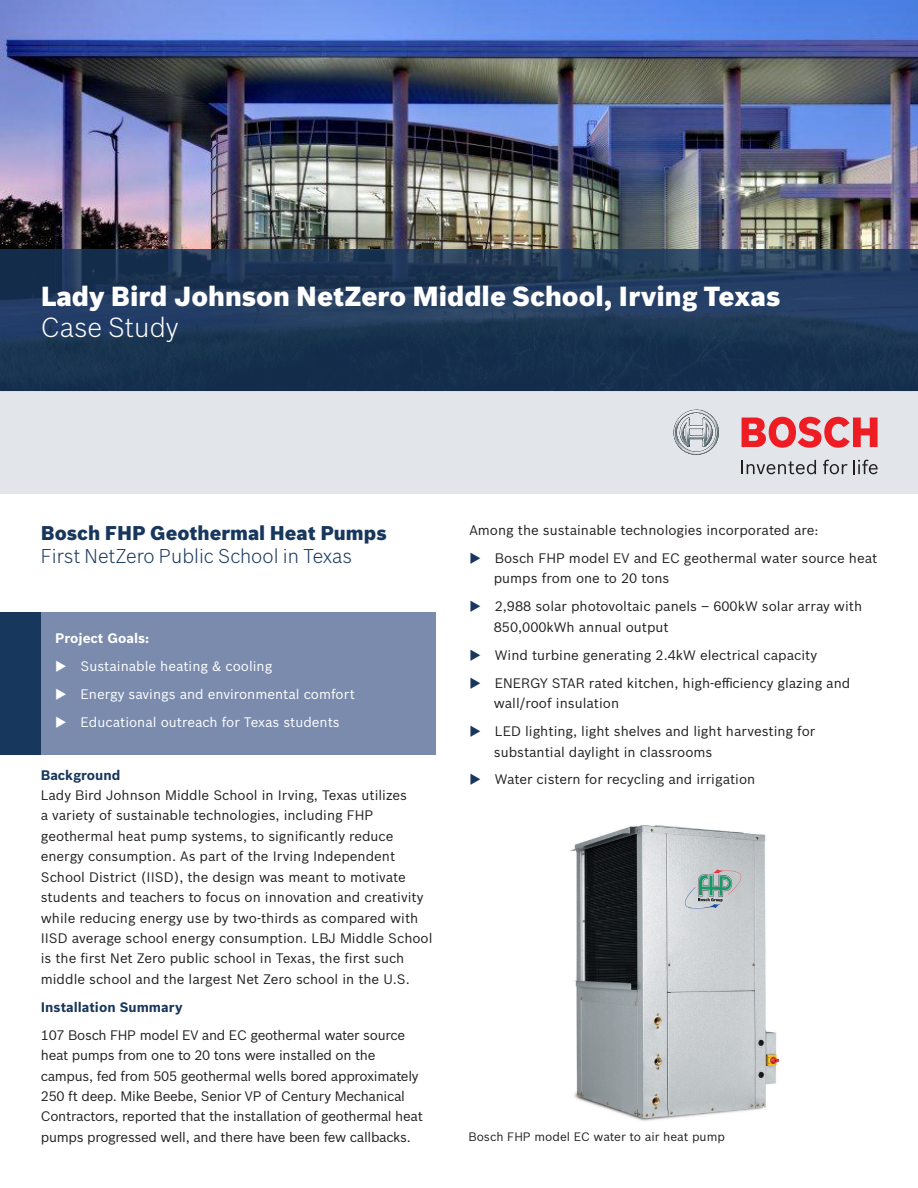
<style>
.page{position:relative;width:918px;height:1188px;background:#fff}
.page>*{position:absolute;margin:0;border:0;box-sizing:border-box;transform-origin:0 0}
.t1{font:900 27px "Bosch Sans";color:#fff}
.t2{font:300 27px "Bosch Sans";color:#fff}
.t3{font:300 19.5px "Bosch Sans";color:#18375d}
.t4{font:900 19.5px "Bosch Sans";color:#18375d}
.body_copy{font:13.5px/20.4px "Bosch Sans";color:#231f20}
.body_copy-2{font:13.5px/20.4px "Bosch Sans";letter-spacing:-.02em;color:#231f20}
.bullets{font:13.5px "Bosch Sans";color:#fff}
.body_copy-3{font:700 13.5px "Bosch Sans";color:#18375d}
.bullets-2{font:700 13.5px "Bosch Sans";color:#fff}
.subhead{font:700 13.5px "Bosch Sans";color:#18375d}
.specs_headline{font:12px "Bosch Sans";color:#231f20}
.s1{color:#18375d}
</style>
<div class="page">
<img style="left:0;top:0;width:918px;height:249px">
<svg style="left:0;top:249px;width:918px;height:142px;background:#1d3656"></svg>
<div style="left:0;top:391px;width:918px;height:103px;background:#e2e6eb"></div>
<svg style="left:674px;top:410px;width:45px;height:45px"></svg>
<svg style="left:742px;top:460px;width:74px;height:14px"></svg>
<svg style="left:823px;top:460px;width:55px;height:14px"></svg>
<svg style="left:742px;top:417px;width:136px;height:31px"></svg>
<div style="left:41px;top:612px;width:394px;height:143px;background:#7a8bad"></div>
<div style="left:0;top:612px;width:41px;height:143px;background:#18375d"></div>
<img style="left:571px;top:825px;width:208px;height:296px">
<p class="t1" style="left:41px;top:276px;width:741px">Lady Bird Johnson NetZero Middle School, Irving Texas</p>
<p class="t2" style="left:41px;top:308px;width:139px">Case Study</p>
<p class="t4" style="left:41px;top:518px;width:347px">Bosch FHP Geothermal Heat Pumps</p>
<p class="t3" style="left:41px;top:542px;width:313px">First NetZero Public School in Texas</p>
<p class="bullets-2" style="left:55px;top:628px;width:96px">Project Goals:</p>
<p class="bullets" style="left:55px;top:656px;width:219px">◆ Sustainable heating &amp; cooling</p>
<p class="bullets" style="left:55px;top:684px;width:301px">◆ Energy savings and environmental comfort</p>
<p class="bullets" style="left:55px;top:712px;width:286px">◆ Educational outreach for Texas students</p>
<p class="subhead" style="left:41px;top:765px;width:81px">Background</p>
<p class="body_copy" style="left:41px;top:784px;width:393px">Lady Bird Johnson Middle School in Irving, Texas utilizes<br>a variety of sustainable technologies, including FHP geothermal heat pump systems, to significantly reduce energy consumption. As part of the Irving Independent School District (IISD), the design was meant to motivate students and teachers to focus on innovation and creativity while reducing energy use by two-thirds as compared with IISD average school energy consumption. LBJ Middle School is the first Net Zero public school in Texas, the first such middle school and the largest Net Zero school in the U.S.</p>
<p class="body_copy-3" style="left:41px;top:997px;width:143px">Installation Summary</p>
<p class="body_copy-2" style="left:41px;top:1024px;width:384px">107 Bosch FHP model EV and EC geothermal water source heat pumps from one to 20 tons were installed on the campus, fed from 505 geothermal wells bored approximately 250 ft deep. Mike Beebe, Senior VP of Century Mechanical Contractors, reported that the installation of geothermal heat pumps progressed well, and there have been few callbacks.</p>
<p class="body_copy" style="left:469px;top:519px;width:351px">Among the sustainable technologies incorporated are:</p>
<p class="body_copy" style="left:494px;top:547px;width:385px;text-indent:-24px"><span class="s1">◆</span> Bosch FHP model EV and EC geothermal water source heat pumps from one to 20 tons</p>
<p class="body_copy" style="left:494px;top:595px;width:370px;text-indent:-24px"><span class="s1">◆</span> 2,988 solar photovoltaic panels – 600kW solar array with<br>850,000kWh annual output</p>
<p class="body_copy" style="left:469px;top:644px;width:349px"><span class="s1">◆</span> Wind turbine generating 2.4kW electrical capacity</p>
<p class="body_copy" style="left:494px;top:672px;width:358px;text-indent:-24px"><span class="s1">◆</span> ENERGY STAR rated kitchen, high-efficiency glazing and wall/roof insulation</p>
<p class="body_copy" style="left:494px;top:720px;width:323px;text-indent:-24px"><span class="s1">◆</span> LED lighting, light shelves and light harvesting for substantial daylight in classrooms</p>
<p class="body_copy" style="left:469px;top:769px;width:287px"><span class="s1">◆</span> Water cistern for recycling and irrigation</p>
<p class="specs_headline" style="left:469px;top:1128px;width:258px">Bosch FHP model EC water to air heat pump</p>
</div>
